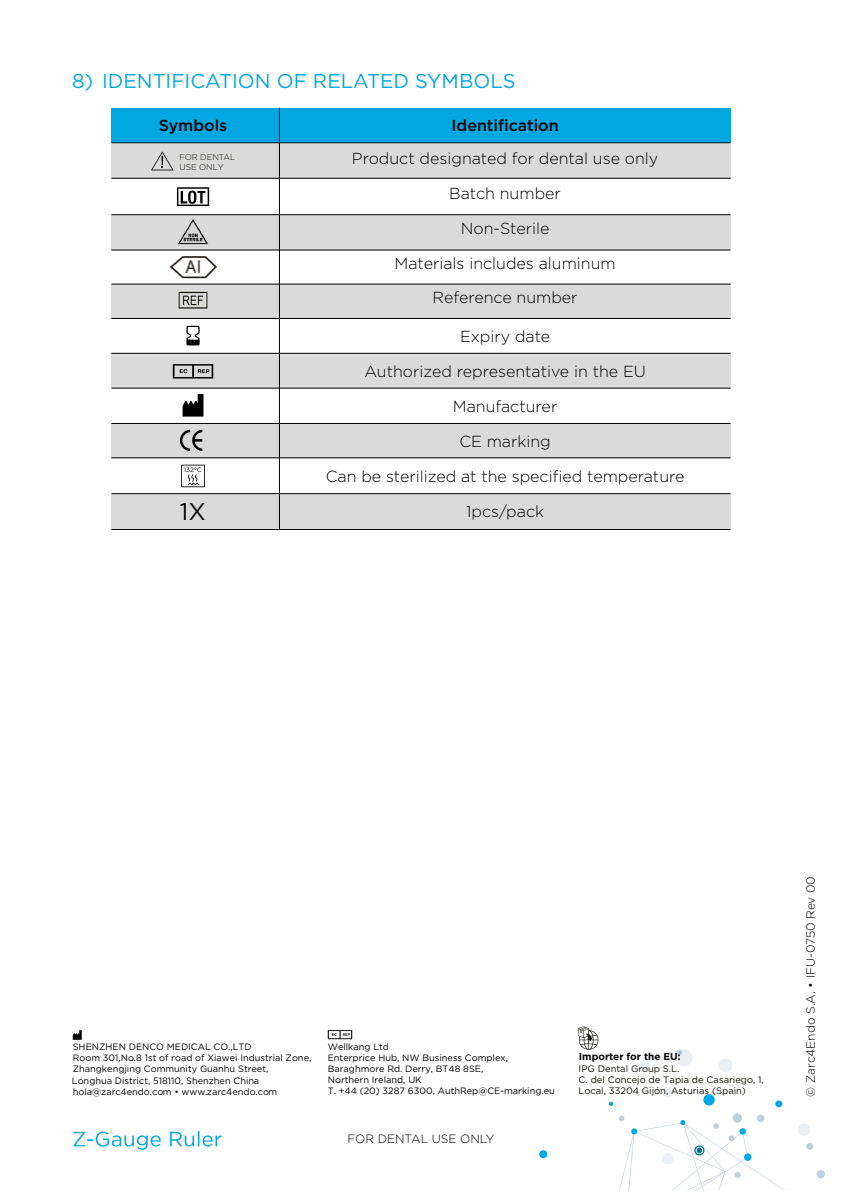
<style>
.page{position:relative;width:842px;height:1191px;background:#fff}
.page>*{position:absolute;margin:0;border:0;box-sizing:border-box;transform-origin:0 0}
.t1{font:24px "Gotham";color:#000}
.t2{font:20px "Gotham";color:#00a7e1}
.t3{font:300 16px/34.8px "Gotham";color:#000;text-align:center}
.t4{font:500 16px "Gotham";color:#000}
.t5{font:300 12px "Gotham";color:#000}
.t6{font:700 10px "Gotham";color:#000}
.t7{font:9.4px/10.8px "Gotham";color:#121309}
.t8{font:9.2px/11px "Gotham";color:#000}
.t9{font:300 8.4px/10px "Gotham";color:#121309}
</style>
<div class="page">
<div style="left:111px;top:353px;width:619px;height:35px;background:#dadada"></div>
<svg style="left:73px;top:1131px;width:148px;height:18px"></svg>
<div style="left:703px;top:1094px;width:12px;height:11px;background:#00a7e2;border-radius:50%"></div>
<svg style="left:609px;top:1101px;width:4px;height:5px"></svg>
<div style="left:539px;top:1150px;width:8px;height:8px;background:#00a7e2;border-radius:50%"></div>
<div style="left:775px;top:1100px;width:7px;height:7px;background:#00a7e2;border-radius:50%"></div>
<svg style="left:806px;top:1143px;width:7px;height:7px"></svg>
<svg style="left:816px;top:1170px;width:9px;height:8px"></svg>
<svg style="left:619px;top:1113px;width:167px;height:78px"></svg>
<div style="left:719px;top:1058px;width:13px;height:14px;background:#eaeff4;border-radius:7px"></div>
<div style="left:639px;top:1060px;width:10px;height:11px;background:#eaeff4;border-radius:5px"></div>
<div style="left:662px;top:1086px;width:11px;height:11px;background:#eaeff4;border-radius:5px"></div>
<svg style="left:676px;top:1049px;width:16px;height:17px"></svg>
<div style="left:662px;top:1153px;width:11px;height:11px;background:#eaeff4;border-radius:6px"></div>
<div style="left:798px;top:1123px;width:12px;height:12px;background:#eaeff4;border-radius:6px"></div>
<hr style="left:111px;top:529px;width:619px;height:1px;background:#000">
<svg style="left:173px;top:364px;width:40px;height:14px"></svg>
<div style="left:111px;top:108px;width:619px;height:35px;background:#00a7e1"></div>
<div style="left:111px;top:144px;width:619px;height:34px;background:#dadada"></div>
<div style="left:111px;top:215px;width:619px;height:35px;background:#dadada"></div>
<div style="left:111px;top:284px;width:619px;height:35px;background:#dadada"></div>
<div style="left:111px;top:423px;width:619px;height:35px;background:#dadada"></div>
<div style="left:111px;top:494px;width:619px;height:35px;background:#dadada"></div>
<hr style="left:111px;top:142px;width:619px;height:1px;background:#000">
<hr style="left:111px;top:178px;width:619px;height:1px;background:#000">
<hr style="left:111px;top:214px;width:619px;height:1px;background:#000">
<hr style="left:111px;top:250px;width:619px;height:1px;background:#000">
<hr style="left:111px;top:284px;width:619px;height:1px;background:#000">
<hr style="left:111px;top:318px;width:619px;height:1px;background:#000">
<hr style="left:111px;top:388px;width:619px;height:1px;background:#000">
<hr style="left:111px;top:423px;width:619px;height:1px;background:#000">
<hr style="left:111px;top:457px;width:619px;height:1px;background:#000">
<hr style="left:111px;top:493px;width:619px;height:1px;background:#000">
<hr style="left:111px;top:353px;width:619px;height:1px;background:#000">
<svg style="left:151px;top:152px;width:22px;height:18px"></svg>
<svg style="left:177px;top:187px;width:32px;height:19px"></svg>
<svg style="left:179px;top:292px;width:28px;height:16px"></svg>
<hr style="left:279px;top:108px;width:1px;height:422px;background:#000">
<svg style="left:180px;top:430px;width:22px;height:21px"></svg>
<img style="left:178px;top:219px;width:30px;height:26px">
<img style="left:170px;top:256px;width:47px;height:23px">
<svg style="left:186px;top:326px;width:14px;height:19px"></svg>
<svg style="left:183px;top:394px;width:20px;height:22px"></svg>
<svg style="left:181px;top:464px;width:24px;height:23px"></svg>
<svg style="left:328px;top:1030px;width:24px;height:9px"></svg>
<svg style="left:73px;top:1030px;width:9px;height:9px"></svg>
<svg style="left:578px;top:1026px;width:21px;height:23px"></svg>
<h2 class="t2" style="left:72px;top:68px;width:445px">8) IDENTIFICATION OF RELATED SYMBOLS</h2>
<h3 class="t4" style="left:159px;top:114px;width:70px">Symbols</h3>
<h3 class="t4" style="left:452px;top:114px;width:109px">Identification</h3>
<h3 class="t3" style="left:352px;top:140px;width:308px">Product designated for dental use only<br>Batch number<br>Non-Sterile<br>Materials includes aluminum<br>Reference number</h3>
<h3 class="t3" style="left:326px;top:318px;width:360px">Expiry date<br>Authorized representative in the EU<br>Manufacturer<br>CE marking<br>Can be sterilized at the specified temperature</h3>
<h1 class="t1" style="left:180px;top:496px;width:27px">1X</h1>
<h3 class="t3" style="left:466px;top:493px;width:80px">1pcs/pack</h3>
<p class="t9" style="left:179px;top:151px;width:57px">FOR DENTAL<br>USE ONLY</p>
<p class="t8" style="left:73px;top:1041px;width:240px">SHENZHEN DENCO MEDICAL CO.,LTD<br>Room 301,No.8 1st of road of Xiawei Industrial Zone,<br>Zhangkengjing Community Guanhu Street,</p>
<p class="t8" style="left:73px;top:1086px;width:206px">hola@zarc4endo.com • www.zarc4endo.com</p>
<p class="t8" style="left:72px;top:1075px;width:189px">Longhua District, 518110, Shenzhen China</p>
<p class="t8" style="left:328px;top:1041px;width:229px">Wellkang Ltd<br>Enterprice Hub, NW Business Complex,<br>Baraghmore Rd. Derry, BT48 8SE,<br>Northern Ireland, UK<br>T. +44 (20) 3287 6300, AuthRep@CE-marking.eu</p>
<h3 class="t5" style="left:348px;top:1130px;width:148px">FOR DENTAL USE ONLY</h3>
<p class="t6" style="left:579px;top:1050px;width:104px">Importer for the EU:</p>
<p class="t7" style="left:579px;top:1063px;width:187px">IPG Dental Group S.L.<br>C. del Concejo de Tapia de Casariego, 1,<br>Local, 33204 Gijón, Asturias (Spain)</p>
<h3 class="t5" style="left:803px;top:1096px;width:222px;rotate:-90deg">© Zarc4Endo S.A. • IFU-0750 Rev 00</h3>
</div>
